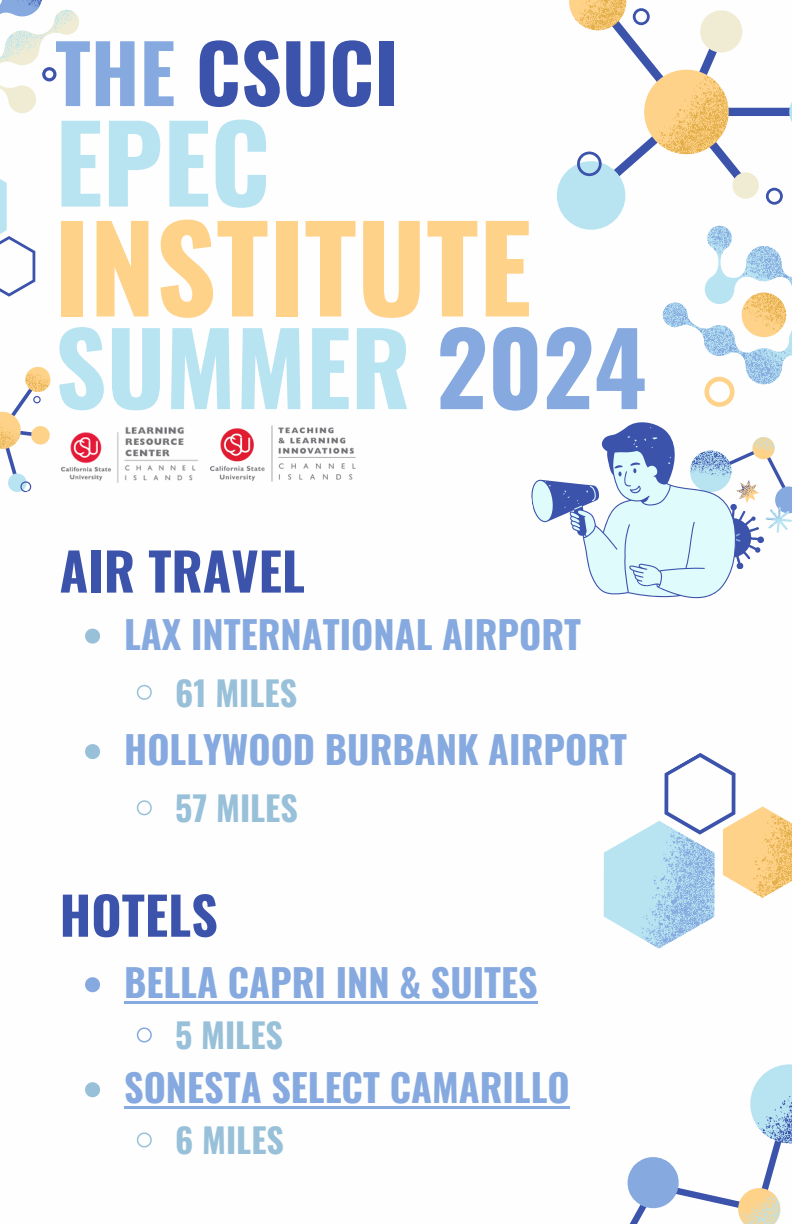
<style>
.page{position:relative;width:792px;height:1224px;background:#fff}
.page>*{position:absolute;margin:0;border:0;box-sizing:border-box;transform-origin:0 0}
.t1{font:700 118px "Oswald";color:#ffd289}
.t2{font:700 106px "Oswald";color:#b8e4f2}
.t3{font:700 100px "Oswald";color:#b8e4f2}
.t4{font:700 80px "Oswald";color:#3c53ac}
.t5{font:700 52px "Oswald";color:#3c53ac}
.t6{font:700 38px "Oswald";color:#86aadf}
.t7{font:700 34px "Oswald";color:#98c1d9}
.s1{color:#86aadf}
</style>
<div class="page">
<svg style="left:0;top:366px;width:51px;height:126px"></svg>
<svg style="left:0;top:0;width:79px;height:113px"></svg>
<svg style="left:557px;top:0;width:235px;height:407px"></svg>
<img style="left:61px;top:427px;width:136px;height:56px">
<img style="left:211px;top:425px;width:145px;height:57px">
<svg style="left:0;top:179px;width:35px;height:118px"></svg>
<svg style="left:746px;top:437px;width:46px;height:123px"></svg>
<svg style="left:531px;top:422px;width:215px;height:177px"></svg>
<svg style="left:85px;top:629px;width:15px;height:15px"></svg>
<svg style="left:136px;top:684px;width:16px;height:16px"></svg>
<svg style="left:85px;top:744px;width:15px;height:15px"></svg>
<svg style="left:136px;top:800px;width:16px;height:16px"></svg>
<svg style="left:85px;top:977px;width:15px;height:15px"></svg>
<hr style="left:124px;top:1001px;width:414px;height:3px;background:#86aadf">
<svg style="left:136px;top:1027px;width:16px;height:16px"></svg>
<svg style="left:85px;top:1082px;width:15px;height:15px"></svg>
<hr style="left:124px;top:1106px;width:446px;height:3px;background:#86aadf">
<svg style="left:136px;top:1132px;width:16px;height:16px"></svg>
<svg style="left:603px;top:753px;width:189px;height:196px"></svg>
<svg style="left:627px;top:1064px;width:165px;height:160px"></svg>
<p class="t4" style="left:55px;top:11px;width:344px"><span class="s1">THE</span> CSUCI</p>
<p class="t2" style="left:55px;top:80px;width:216px">EPEC</p>
<p class="t1" style="left:54px;top:176px;width:479px">INSTITUTE</p>
<h3 class="t3" style="left:55px;top:290px;width:593px">SUMMER <span class="s1">2024</span></h3>
<p class="t5" style="left:60px;top:531px;width:247px">AIR TRAVEL</p>
<h2 class="t6" style="left:124px;top:604px;width:458px">LAX INTERNATIONAL AIRPORT</h2>
<p class="t7" style="left:175px;top:666px;width:124px">61 MILES</p>
<p class="t6" style="left:124px;top:720px;width:504px">HOLLYWOOD BURBANK AIRPORT</p>
<p class="t7" style="left:175px;top:782px;width:124px">57 MILES</p>
<p class="t5" style="left:60px;top:875px;width:160px">HOTELS</p>
<p class="t6" style="left:124px;top:953px;width:415px">BELLA CAPRI INN &amp; SUITES</p>
<p class="t7" style="left:175px;top:1009px;width:109px">5 MILES</p>
<h4 class="t6" style="left:124px;top:1058px;width:447px">SONESTA SELECT CAMARILLO</h4>
<p class="t7" style="left:175px;top:1114px;width:110px">6 MILES</p>
</div>
